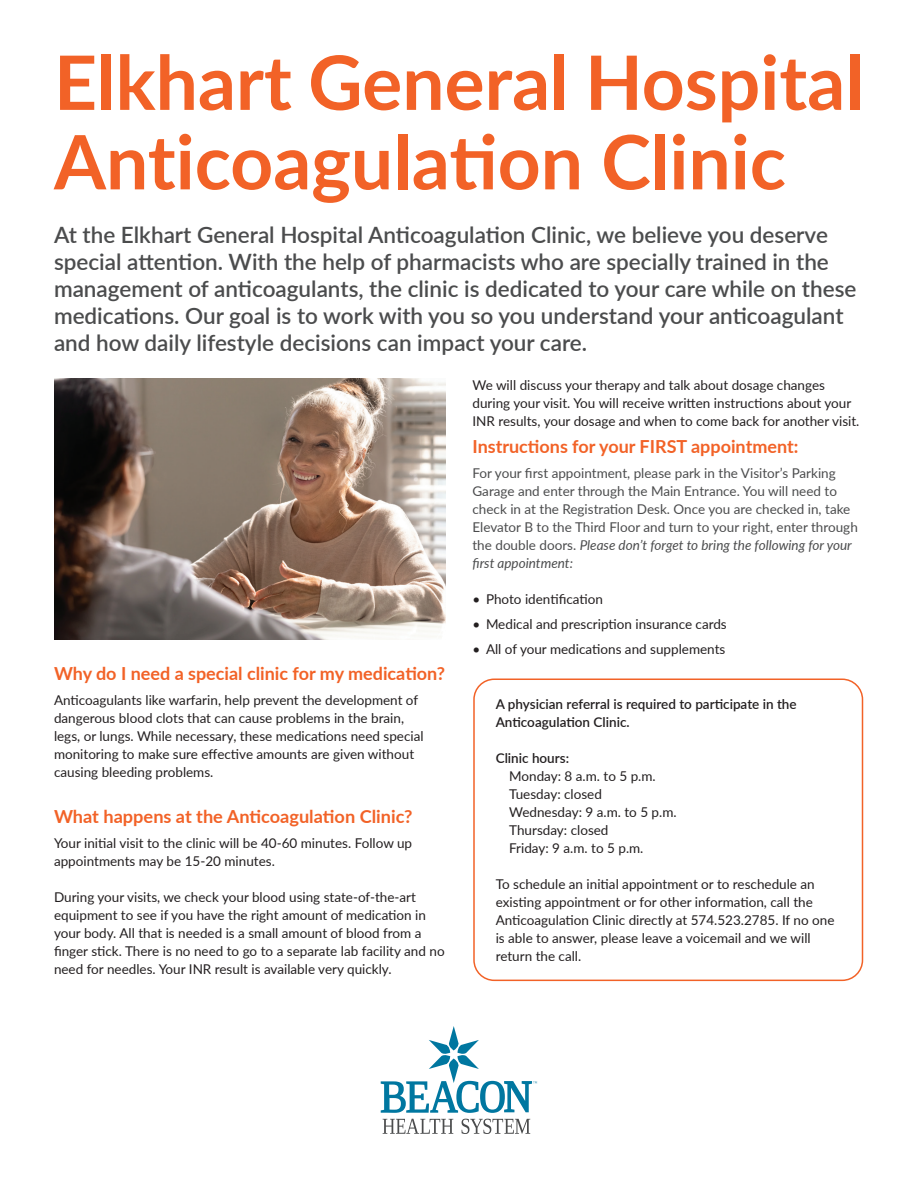
<style>
.page{position:relative;width:918px;height:1188px;background:#fff}
.page>*{position:absolute;margin:0;border:0;box-sizing:border-box;transform-origin:0 0}
.Headline_52_54{font:700 75px/79.5px "Lato";color:#f26227}
.Subhead_15_18{font:600 22.5px/27px "Lato";color:#4b4c4d}
.Body_Header_9_12{font:700 18px "Lato";color:#f26227}
.Body_Copy_9_12{font:13.5px/18px "Lato";color:#231f20}
.Body_Copy_9_12-2{font:13.5px/18px "Lato";color:#4b4c4d}
.Body_Header_9_12-2{font:600 13.5px/18px "Lato";color:#231f20}
.s1{font-style:italic}
</style>
<div class="page">
<div style="left:473px;top:679px;width:390px;height:302px;border:2px solid #f26227;border-radius:20px"></div>
<img style="left:54px;top:379px;width:392px;height:261px">
<svg style="left:383px;top:1119px;width:147px;height:15px"></svg>
<svg style="left:381px;top:1026px;width:156px;height:87px"></svg>
<p class="Headline_52_54" style="left:54px;top:40px;width:811px">Elkhart General Hospital<br>Anticoagulation Clinic</p>
<p class="Subhead_15_18" style="left:54px;top:221px;width:804px">At the Elkhart General Hospital Anticoagulation Clinic, we believe you deserve special attention. With the help of pharmacists who are specially trained in the management of anticoagulants, the clinic is dedicated to your care while on these medications. Our goal is to work with you so you understand your anticoagulant and how daily lifestyle decisions can impact your care.</p>
<p class="Body_Copy_9_12" style="left:472px;top:375px;width:388px">We will discuss your therapy and talk about dosage changes during your visit. You will receive written instructions about your<br>INR results, your dosage and when to come back for another visit.</p>
<p class="Body_Header_9_12" style="left:472px;top:434px;width:327px">Instructions for your FIRST appointment:</p>
<p class="Body_Copy_9_12-2" style="left:472px;top:464px;width:387px">For your first appointment, please park in the Visitor’s Parking Garage and enter through the Main Entrance. You will need to check in at the Registration Desk. Once you are checked in, take Elevator B to the Third Floor and turn to your right, enter through the double doors. <span class="s1">Please don’t forget to bring the following for your first appointment:</span></p>
<p class="Body_Copy_9_12" style="left:472px;top:590px;width:132px">• Photo identification</p>
<p class="Body_Copy_9_12" style="left:472px;top:614px;width:256px">• Medical and prescription insurance cards</p>
<p class="Body_Copy_9_12" style="left:472px;top:639px;width:254px">• All of your medications and supplements</p>
<p class="Body_Header_9_12" style="left:54px;top:661px;width:393px">Why do I need a special clinic for my medication?</p>
<p class="Body_Copy_9_12" style="left:54px;top:691px;width:371px">Anticoagulants like warfarin, help prevent the development of dangerous blood clots that can cause problems in the brain, legs, or lungs. While necessary, these medications need special monitoring to make sure effective amounts are given without causing bleeding problems.</p>
<p class="Body_Header_9_12" style="left:54px;top:803px;width:360px">What happens at the Anticoagulation Clinic?</p>
<p class="Body_Copy_9_12" style="left:54px;top:833px;width:360px">Your initial visit to the clinic will be 40-60 minutes. Follow up appointments may be 15-20 minutes.</p>
<p class="Body_Copy_9_12" style="left:54px;top:887px;width:392px">During your visits, we check your blood using state-of-the-art equipment to see if you have the right amount of medication in your body. All that is needed is a small amount of blood from a finger stick. There is no need to go to a separate lab facility and no need for needles. Your INR result is available very quickly.</p>
<p class="Body_Header_9_12-2" style="left:496px;top:695px;width:303px">A physician referral is required to participate in the<br>Anticoagulation Clinic.</p>
<p class="Body_Header_9_12-2" style="left:496px;top:749px;width:75px">Clinic hours:</p>
<p class="Body_Copy_9_12" style="left:509px;top:767px;width:148px">Monday: 8 a.m. to 5 p.m.</p>
<p class="Body_Copy_9_12" style="left:509px;top:785px;width:94px">Tuesday: closed</p>
<p class="Body_Copy_9_12" style="left:509px;top:803px;width:169px">Wednesday: 9 a.m. to 5 p.m.</p>
<p class="Body_Copy_9_12" style="left:509px;top:821px;width:101px">Thursday: closed</p>
<p class="Body_Copy_9_12" style="left:509px;top:839px;width:136px">Friday: 9 a.m. to 5 p.m.</p>
<p class="Body_Copy_9_12" style="left:496px;top:875px;width:340px">To schedule an initial appointment or to reschedule an existing appointment or for other information, call the Anticoagulation Clinic directly at 574.523.2785. If no one is able to answer, please leave a voicemail and we will return the call.</p>
</div>
